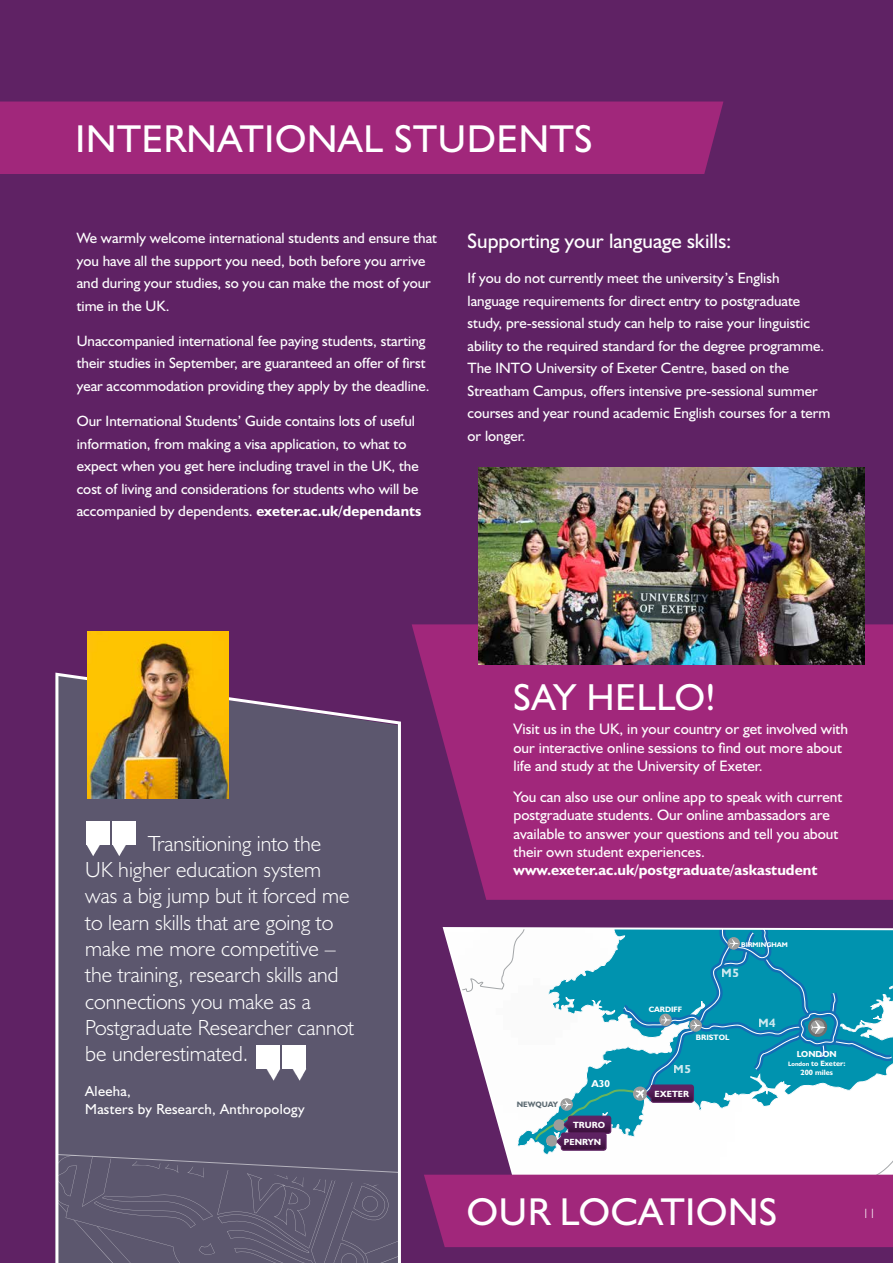
<style>
.page{position:relative;width:893px;height:1263px;background:#5f2264}
.page>*{position:absolute;margin:0;border:0;box-sizing:border-box;transform-origin:0 0}
.t1{font:39px "Humanist 521 BT";letter-spacing:.02em;color:#fff}
.t2{font:37.8px "Humanist 521 BT";letter-spacing:.02em;color:#fff}
.t3{font:300 21.9px/26.4px "Humanist 521 BT";color:#fff}
.t4{font:21px "Humanist 521 BT";color:#fff}
.t5{font:15.3px/18.3px "Humanist 521 BT";color:#fff}
.t6{font:700 15.3px "Humanist 521 BT";color:#fff}
.t7{font:15px/22.5px "Humanist 521 BT";color:#fff}
.t8{font:14.7px/18px "Humanist 521 BT";letter-spacing:.02em;color:#fff}
.t9{font:300 13.5px "Humanist 521 BT";color:#fff}
.t10{font:700 12.15px "Humanist 521 BT";color:#fff}
.t11{font:700 10.05px "Humanist 521 BT";color:#fff}
.t12{font:700 9px/16.8px "Humanist 521 BT";color:#fff}
.t13{font:700 8.85px "Humanist 521 BT";color:#fff}
.t14{font:700 7.8px "Humanist 521 BT";color:#fff}
.t15{font:700 7.8px "Humanist 521 BT";color:#5c6a72}
.t16{font:700 7.65px/8.9px "Humanist 521 BT";color:#fff;text-align:center}
.t17{font:700 6.9px "Humanist 521 BT";color:#fff}
.s1{font-weight:700}
.s2{font-size:6.3px}
</style>
<div class="page">
<svg style="left:55px;top:672px;width:346px;height:591px;background:#605971"></svg>
<svg style="left:424px;top:928px;width:469px;height:319px;background:#8993b6"></svg>
<div style="left:0;top:102px;width:723px;height:72px;background:#a1277b"></div>
<div style="left:86px;top:821px;width:24px;height:23px;background:#fff"></div>
<svg style="left:86px;top:844px;width:14px;height:12px"></svg>
<div style="left:112px;top:821px;width:24px;height:23px;background:#fff"></div>
<svg style="left:112px;top:844px;width:14px;height:12px"></svg>
<div style="left:283px;top:1045px;width:23px;height:24px;background:#fff"></div>
<svg style="left:293px;top:1069px;width:13px;height:11px"></svg>
<div style="left:256px;top:1045px;width:24px;height:24px;background:#fff"></div>
<svg style="left:267px;top:1069px;width:13px;height:11px"></svg>
<svg style="left:412px;top:624px;width:481px;height:276px;background:#9b2678"></svg>
<img style="left:87px;top:631px;width:142px;height:167px">
<img style="left:479px;top:467px;width:385px;height:198px">
<h1 class="t1" style="left:75px;top:114px;width:519px">INTERNATIONAL STUDENTS</h1>
<p class="t7" style="left:77px;top:227px;width:362px">We warmly welcome international students and ensure that you have all the support you need, both before you arrive and during your studies, so you can make the most of your time in the UK.</p>
<p class="t7" style="left:77px;top:329px;width:354px">Unaccompanied international fee paying students, starting their studies in September, are guaranteed an offer of first year accommodation providing they apply by the deadline.</p>
<p class="t7" style="left:77px;top:410px;width:346px">Our International Students’ Guide contains lots of useful information, from making a visa application, to what to expect when you get here including travel in the UK, the cost of living and considerations for students who will be accompanied by dependents. <span class="s1">exeter.ac.uk/dependants</span></p>
<h3 class="t4" style="left:468px;top:228px;width:265px">Supporting your language skills:</h3>
<p class="t7" style="left:468px;top:266px;width:364px">If you do not currently meet the university’s English language requirements for direct entry to postgraduate study, pre-sessional study can help to raise your linguistic ability to the required standard for the degree programme.<br>The INTO University of Exeter Centre, based on the Streatham Campus, offers intensive pre-sessional summer courses and year round academic English courses for a term or longer.</p>
<p class="t3" style="left:85px;top:829px;width:270px;text-indent:63px">Transitioning into the<br>UK higher education system was a big jump but it forced me to learn skills that are going to make me more competitive – the training, research skills and connections you make as a<br>Postgraduate Researcher cannot be underestimated.</p>
<p class="t8" style="left:85px;top:1082px;width:221px">Aleeha,<br>Masters by Research, Anthropology</p>
<h2 class="t2" style="left:514px;top:674px;width:203px">SAY HELLO!</h2>
<p class="t5" style="left:513px;top:720px;width:336px">Visit us in the UK, in your country or get involved with our interactive online sessions to find out more about life and study at the University of Exeter.</p>
<p class="t5" style="left:513px;top:787px;width:330px">You can also use our online app to speak with current postgraduate students. Our online ambassadors are available to answer your questions and tell you about their own student experiences.</p>
<p class="t6" style="left:513px;top:860px;width:305px">www.exeter.ac.uk/postgraduate/askastudent</p>
<p class="t10" style="left:699px;top:807px;width:19px">M6</p>
<p class="t15" style="left:517px;top:1099px;width:43px">NEWQUAY</p>
<p class="t11" style="left:591px;top:1077px;width:20px">A30</p>
<p class="t12" style="left:564px;top:1116px;width:42px;text-indent:9px">TRURO<br>PENRYN</p>
<p class="t17" style="left:741px;top:940px;width:48px">BIRMINGHAM</p>
<p class="t14" style="left:649px;top:1004px;width:35px">CARDIFF</p>
<p class="t10" style="left:722px;top:965px;width:19px">M5</p>
<p class="t14" style="left:696px;top:1032px;width:35px">BRISTOL</p>
<p class="t10" style="left:674px;top:1062px;width:19px">M5</p>
<p class="t12" style="left:655px;top:1085px;width:36px">EXETER</p>
<p class="t10" style="left:759px;top:1015px;width:19px">M4</p>
<p class="t13" style="left:797px;top:1049px;width:41px">LONDON</p>
<p class="t16" style="left:788px;top:1059px;width:59px"><span class="s2">London</span> to Exeter:<br>200 miles</p>
<p class="t14" style="left:795px;top:1063px;width:37px">LONDON</p>
<h1 class="t1" style="left:467px;top:1187px;width:312px">OUR LOCATIONS</h1>
<p class="t9" style="left:862px;top:1205px;width:15px">11</p>
</div>
